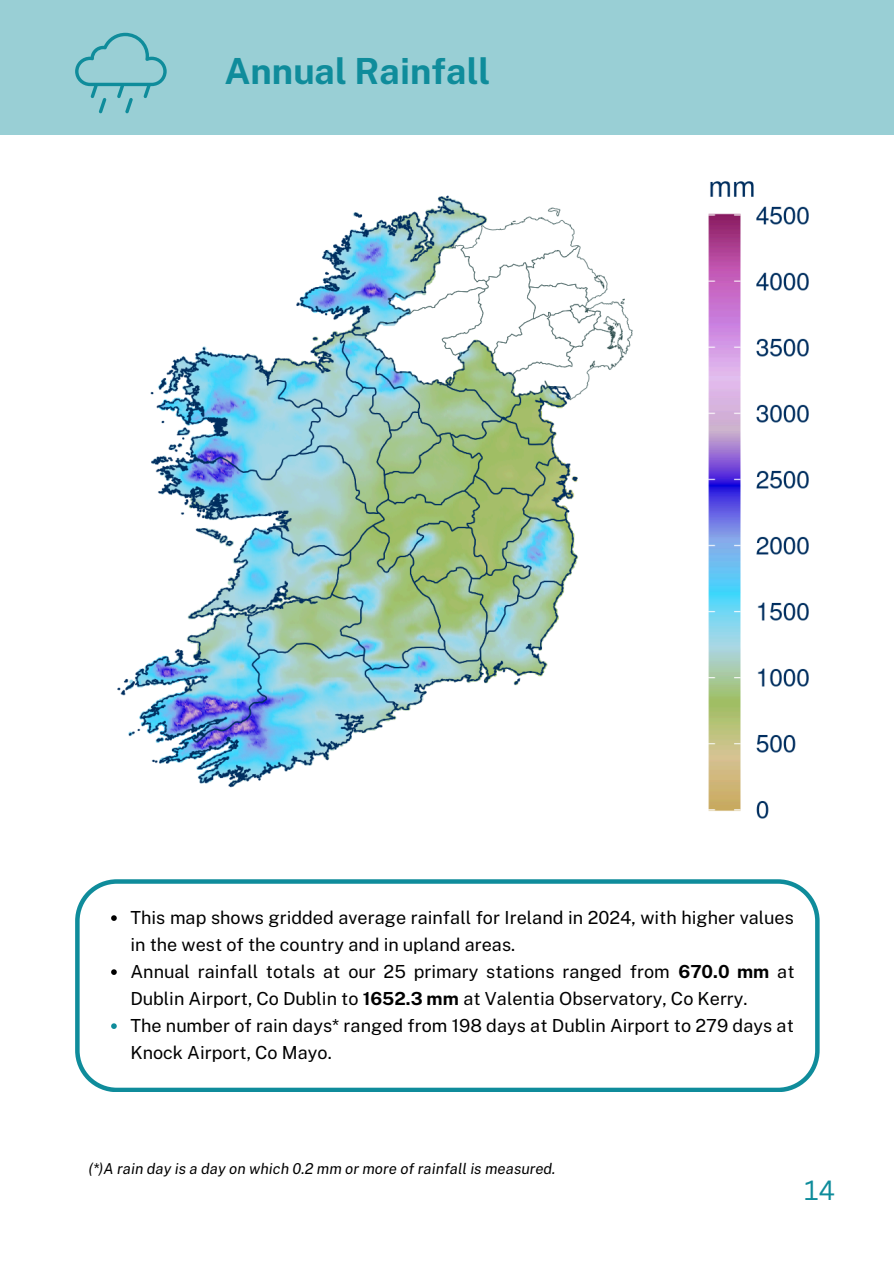
<style>
.page{position:relative;width:894px;height:1264px;background:#fff}
.page>*{position:absolute;margin:0;border:0;box-sizing:border-box;transform-origin:0 0}
.t1{font:700 36px "Public Sans";color:#0f8c9b}
.t2{font:27px "Canva Sans";color:#0f8c9b}
.t3{font:18px/27px "Public Sans";color:#000}
.t4{font:italic 15px "Public Sans";color:#000}
.s1{font-weight:700}
</style>
<div class="page">
<div style="left:0;top:0;width:893px;height:134px;background:#99cfd5"></div>
<svg style="left:75px;top:33px;width:91px;height:80px"></svg>
<img style="left:117px;top:181px;width:692px;height:638px">
<div style="left:52px;top:166px;width:166px;height:97px;background:#fff"></div>
<svg style="left:75px;top:879px;width:744px;height:212px"></svg>
<svg style="left:111px;top:915px;width:6px;height:5px"></svg>
<svg style="left:111px;top:969px;width:6px;height:5px"></svg>
<svg style="left:111px;top:1023px;width:6px;height:5px"></svg>
<p class="t1" style="left:224px;top:50px;width:267px">Annual Rainfall</p>
<h1 class="t3" style="left:130px;top:904px;width:664px">This map shows gridded average rainfall for Ireland in 2024, with higher values in the west of the country and in upland areas.</h1>
<p class="t3" style="left:130px;top:958px;width:665px">Annual rainfall totals at our 25 primary stations ranged from <span class="s1">670.0 mm</span> at<br>Dublin Airport, Co Dublin to <span class="s1">1652.3 mm</span> at Valentia Observatory, Co Kerry.</p>
<p class="t3" style="left:130px;top:1012px;width:664px">The number of rain days* ranged from 198 days at Dublin Airport to 279 days at<br>Knock Airport, Co Mayo.</p>
<p class="t4" style="left:89px;top:1159px;width:468px">(*)A rain day is a day on which 0.2 mm or more of rainfall is measured.</p>
<p class="t2" style="left:804px;top:1170px;width:32px">14</p>
</div>
